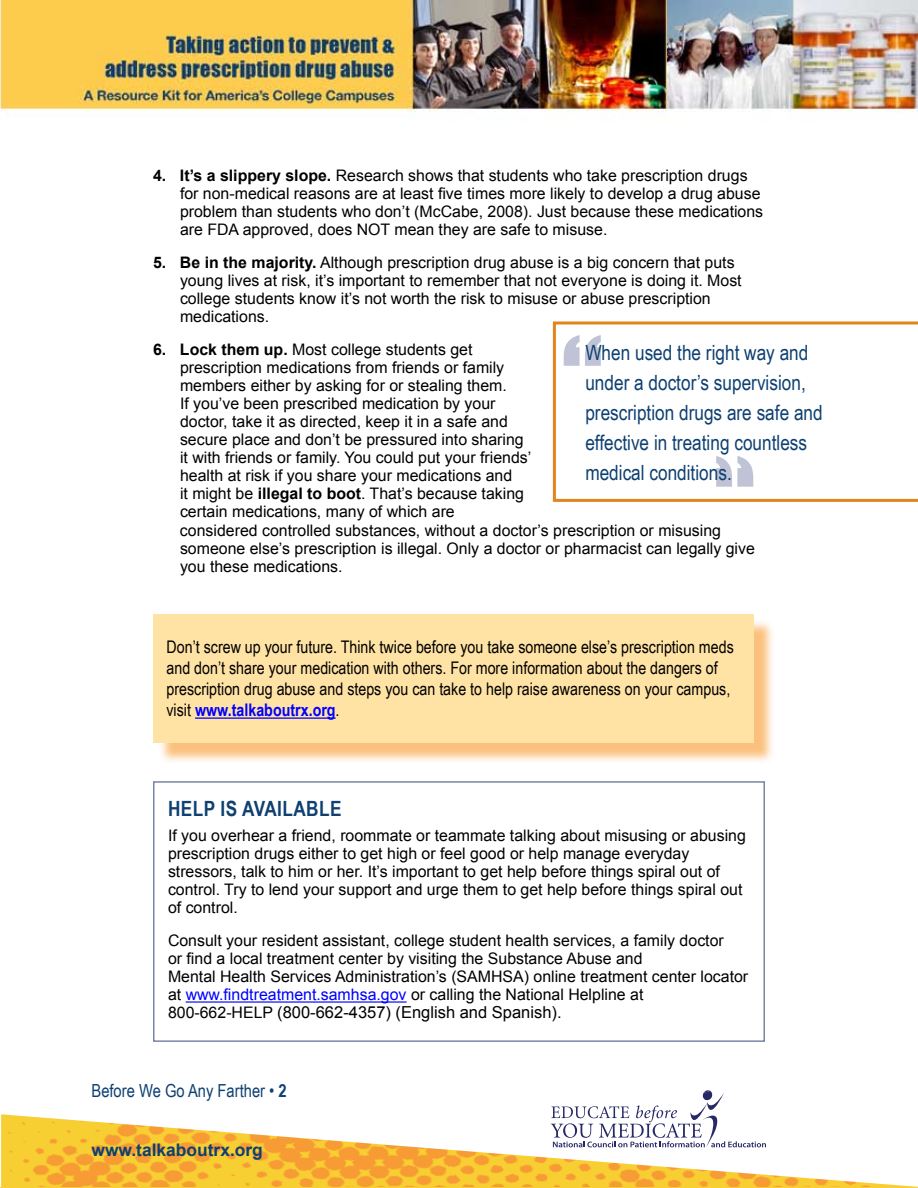
<style>
.page{position:relative;width:918px;height:1188px;background:#fff}
.page>*{position:absolute;margin:0;border:0;box-sizing:border-box;transform-origin:0 0}
.t1{font:120px "Impact";color:#bfc3d5}
.callout{font:21px/30px "Arial Narrow";color:#0e4071}
.Subhead{font:700 21px "Arial Narrow";letter-spacing:.02em;color:#0e4071}
.t2{font:18px "Arial Narrow";color:#0e4071}
.box_text{font:17.4px/21px "Arial Narrow";color:#000}
.box_text-2{font:700 17.4px "Arial";color:#0e4071}
.bt{font:16.5px "Arial";color:#000}
.numbered_list_bt{font:15.9px/18px "Arial";color:#000}
.bt-2{font:15.9px/18px "Arial";color:#000}
.s1{font-weight:700}
.s2{font-weight:700;color:#00f}
.s3{color:#00f}
.s4{font-size:15.9px}
</style>
<div class="page">
<img style="left:1px;top:1114px;width:917px;height:74px">
<img style="left:0;top:0;width:918px;height:120px">
<svg style="left:553px;top:321px;width:365px;height:181px"></svg>
<div style="left:158px;top:619px;width:617px;height:146px;background:#f99e37;opacity:.65"></div>
<div style="left:153px;top:614px;width:600px;height:129px;background:#ffe3a5"></div>
<hr style="left:195px;top:717px;width:141px;height:2px;background:#00f">
<hr style="left:186px;top:1001px;width:221px;height:2px;background:#00f">
<div style="left:153px;top:781px;width:612px;height:261px;border:2px solid #7984a8"></div>
<svg style="left:551px;top:1090px;width:215px;height:58px"></svg>
<svg style="left:716px;top:456px;width:37px;height:31px"></svg>
<p class="numbered_list_bt" style="left:180px;top:166px;width:585px;text-indent:-27px"><span class="s1">4. It’s a slippery slope.</span> Research shows that students who take prescription drugs for non-medical reasons are at least five times more likely to develop a drug abuse problem than students who don’t (McCabe, 2008). Just because these medications are FDA approved, does NOT mean they are safe to misuse.</p>
<p class="numbered_list_bt" style="left:180px;top:253px;width:563px;text-indent:-27px"><span class="s1">5. Be in the majority.</span> Although prescription drug abuse is a big concern that puts young lives at risk, it’s important to remember that not everyone is doing it. Most college students know it’s not worth the risk to misuse or abuse prescription medications.</p>
<p class="numbered_list_bt" style="left:180px;top:340px;width:353px;text-indent:-27px"><span class="s1">6. Lock them up.</span> Most college students get prescription medications from friends or family members either by asking for or stealing them.<br>If you’ve been prescribed medication by your doctor, take it as directed, keep it in a safe and secure place and don’t be pressured into sharing it with friends or family. You could put your friends’ health at risk if you share your medications and<br>it might be <span class="s1">illegal to boot</span>. That’s because taking certain medications, many of which are</p>
<p class="numbered_list_bt" style="left:180px;top:522px;width:576px">considered controlled substances, without a doctor’s prescription or misusing someone else’s prescription is illegal. Only a doctor or pharmacist can legally give you these medications.</p>
<p class="t1" style="left:562px;top:290px;width:43px">“</p>
<p class="callout" style="left:585px;top:337px;width:239px">When used the right way and under a doctor’s supervision, prescription drugs are safe and effective in treating countless medical conditions.</p>
<p class="box_text" style="left:166px;top:637px;width:569px">Don’t screw up your future. Think twice before you take someone else’s prescription meds and don’t share your medication with others. For more information about the dangers of prescription drug abuse and steps you can take to help raise awareness on your campus, visit <span class="s2">www.talkaboutrx.org</span>.</p>
<p class="Subhead" style="left:168px;top:796px;width:175px">Help is Available</p>
<p class="bt-2" style="left:168px;top:827px;width:579px">If you overhear a friend, roommate or teammate talking about misusing or abusing prescription drugs either to get high or feel good or help manage everyday stressors, talk to him or her. It’s important to get help before things spiral out of control. Try to lend your support and urge them to get help before things spiral out of control.</p>
<p class="bt-2" style="left:168px;top:932px;width:582px">Consult your resident assistant, college student health services, a family doctor<br>or find a local treatment center by visiting the Substance Abuse and<br>Mental Health Services Administration’s (SAMHSA) online treatment center locator at <span class="s3">www.findtreatment.samhsa.gov</span> or calling the National Helpline at</p>
<p class="bt" style="left:168px;top:1003px;width:395px"><span class="s4">800-662-HELP</span> (800-662-4357) (English and Spanish).</p>
<p class="t2" style="left:92px;top:1080px;width:197px">Before We Go Any Farther • <span class="s1">2</span></p>
<p class="box_text-2" style="left:92px;top:1140px;width:173px">www.talkaboutrx.org</p>
</div>
